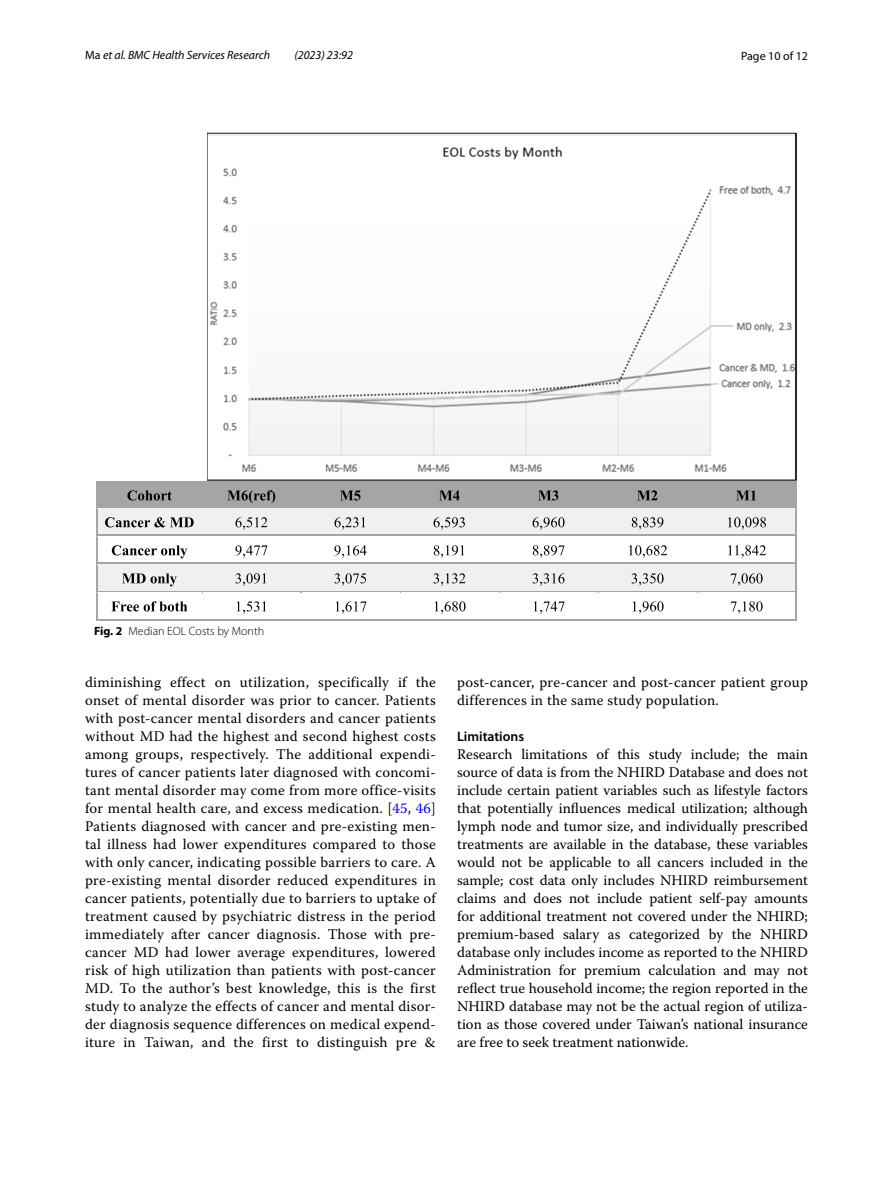
<style>
.page{position:relative;width:893px;height:1187px;background:#fff}
.page>*{position:absolute;margin:0;border:0;box-sizing:border-box;transform-origin:0 0}
.t1{font:14.7px/18px "Warnock Pro";letter-spacing:.02em;color:#000;text-align:justify}
.t2{font:600 13.8px "Myriad Pro";color:#000}
.t3{font:italic 12px "Myriad Pro";color:#000}
.t4{font:300 12px "Myriad Pro";color:#000}
.t5{font:12px "Myriad Pro";color:#000}
.s1{font-style:normal}
.s2{font-weight:700}
.s3{color:#00f}
</style>
<div class="page">
<div style="left:98px;top:483px;width:103px;height:24px;background:#a5a5a5"></div>
<svg style="left:127px;top:490px;width:45px;height:10px"></svg>
<div style="left:203px;top:483px;width:97px;height:24px;background:#a5a5a5"></div>
<svg style="left:227px;top:490px;width:48px;height:13px"></svg>
<div style="left:302px;top:483px;width:97px;height:24px;background:#a5a5a5"></div>
<svg style="left:340px;top:490px;width:21px;height:10px"></svg>
<div style="left:401px;top:483px;width:97px;height:24px;background:#a5a5a5"></div>
<svg style="left:439px;top:490px;width:20px;height:10px"></svg>
<div style="left:500px;top:483px;width:97px;height:24px;background:#a5a5a5"></div>
<svg style="left:538px;top:490px;width:20px;height:10px"></svg>
<div style="left:599px;top:483px;width:97px;height:24px;background:#a5a5a5"></div>
<svg style="left:637px;top:490px;width:20px;height:10px"></svg>
<div style="left:698px;top:483px;width:97px;height:24px;background:#a5a5a5"></div>
<svg style="left:736px;top:490px;width:19px;height:10px"></svg>
<hr style="left:96px;top:481px;width:106px;height:1px;background:#a5a5a5">
<hr style="left:97px;top:482px;width:106px;height:1px;background:#a5a5a5">
<hr style="left:202px;top:481px;width:99px;height:1px;background:#a5a5a5">
<hr style="left:203px;top:482px;width:99px;height:1px;background:#a5a5a5">
<hr style="left:301px;top:481px;width:99px;height:1px;background:#a5a5a5">
<hr style="left:302px;top:482px;width:99px;height:1px;background:#a5a5a5">
<hr style="left:400px;top:481px;width:99px;height:1px;background:#a5a5a5">
<hr style="left:401px;top:482px;width:99px;height:1px;background:#a5a5a5">
<hr style="left:499px;top:481px;width:99px;height:1px;background:#a5a5a5">
<hr style="left:500px;top:482px;width:99px;height:1px;background:#a5a5a5">
<hr style="left:598px;top:481px;width:99px;height:1px;background:#a5a5a5">
<hr style="left:599px;top:482px;width:99px;height:1px;background:#a5a5a5">
<hr style="left:697px;top:481px;width:98px;height:1px;background:#a5a5a5">
<hr style="left:698px;top:482px;width:97px;height:1px;background:#a5a5a5">
<hr style="left:795px;top:483px;width:2px;height:24px;background:#a5a5a5">
<div style="left:97px;top:508px;width:105px;height:27px;background:#f0f0f0"></div>
<svg style="left:105px;top:517px;width:89px;height:10px"></svg>
<div style="left:202px;top:508px;width:99px;height:27px;background:#f0f0f0"></div>
<svg style="left:235px;top:517px;width:32px;height:12px"></svg>
<div style="left:301px;top:508px;width:99px;height:27px;background:#f0f0f0"></div>
<svg style="left:334px;top:517px;width:31px;height:12px"></svg>
<div style="left:400px;top:508px;width:99px;height:27px;background:#f0f0f0"></div>
<svg style="left:433px;top:517px;width:32px;height:12px"></svg>
<div style="left:499px;top:508px;width:99px;height:27px;background:#f0f0f0"></div>
<svg style="left:533px;top:517px;width:32px;height:12px"></svg>
<div style="left:598px;top:508px;width:99px;height:27px;background:#f0f0f0"></div>
<svg style="left:632px;top:517px;width:31px;height:12px"></svg>
<div style="left:697px;top:508px;width:98px;height:27px;background:#f0f0f0"></div>
<svg style="left:728px;top:517px;width:38px;height:12px"></svg>
<hr style="left:97px;top:507px;width:105px;height:1px;background:#a5a5a5">
<hr style="left:202px;top:507px;width:99px;height:1px;background:#a5a5a5">
<hr style="left:301px;top:507px;width:99px;height:1px;background:#a5a5a5">
<hr style="left:400px;top:507px;width:99px;height:1px;background:#a5a5a5">
<hr style="left:499px;top:507px;width:99px;height:1px;background:#a5a5a5">
<hr style="left:598px;top:507px;width:99px;height:1px;background:#a5a5a5">
<hr style="left:697px;top:507px;width:98px;height:1px;background:#a5a5a5">
<hr style="left:795px;top:509px;width:2px;height:26px;background:#a5a5a5">
<svg style="left:112px;top:545px;width:75px;height:13px"></svg>
<svg style="left:235px;top:545px;width:32px;height:12px"></svg>
<svg style="left:334px;top:545px;width:33px;height:12px"></svg>
<svg style="left:434px;top:545px;width:30px;height:12px"></svg>
<svg style="left:533px;top:545px;width:31px;height:12px"></svg>
<svg style="left:629px;top:545px;width:38px;height:12px"></svg>
<svg style="left:728px;top:545px;width:38px;height:12px"></svg>
<hr style="left:97px;top:535px;width:105px;height:1px;background:#a5a5a5">
<hr style="left:202px;top:535px;width:99px;height:1px;background:#a5a5a5">
<hr style="left:301px;top:535px;width:99px;height:1px;background:#a5a5a5">
<hr style="left:400px;top:535px;width:99px;height:1px;background:#a5a5a5">
<hr style="left:499px;top:535px;width:99px;height:1px;background:#a5a5a5">
<hr style="left:598px;top:535px;width:99px;height:1px;background:#a5a5a5">
<hr style="left:697px;top:535px;width:98px;height:1px;background:#a5a5a5">
<hr style="left:795px;top:537px;width:2px;height:26px;background:#a5a5a5">
<div style="left:97px;top:564px;width:105px;height:27px;background:#f0f0f0"></div>
<svg style="left:122px;top:573px;width:55px;height:13px"></svg>
<div style="left:202px;top:564px;width:99px;height:27px;background:#f0f0f0"></div>
<svg style="left:235px;top:573px;width:31px;height:12px"></svg>
<div style="left:301px;top:564px;width:99px;height:27px;background:#f0f0f0"></div>
<svg style="left:334px;top:573px;width:32px;height:12px"></svg>
<div style="left:400px;top:564px;width:99px;height:27px;background:#f0f0f0"></div>
<svg style="left:433px;top:573px;width:32px;height:12px"></svg>
<div style="left:499px;top:564px;width:99px;height:27px;background:#f0f0f0"></div>
<svg style="left:532px;top:573px;width:32px;height:12px"></svg>
<div style="left:598px;top:564px;width:99px;height:27px;background:#f0f0f0"></div>
<svg style="left:631px;top:573px;width:33px;height:12px"></svg>
<div style="left:697px;top:564px;width:98px;height:27px;background:#f0f0f0"></div>
<svg style="left:730px;top:573px;width:33px;height:12px"></svg>
<hr style="left:97px;top:563px;width:105px;height:1px;background:#a5a5a5">
<hr style="left:202px;top:563px;width:99px;height:1px;background:#a5a5a5">
<hr style="left:301px;top:563px;width:99px;height:1px;background:#a5a5a5">
<hr style="left:400px;top:563px;width:99px;height:1px;background:#a5a5a5">
<hr style="left:499px;top:563px;width:99px;height:1px;background:#a5a5a5">
<hr style="left:598px;top:563px;width:99px;height:1px;background:#a5a5a5">
<hr style="left:697px;top:563px;width:98px;height:1px;background:#a5a5a5">
<hr style="left:795px;top:565px;width:2px;height:26px;background:#a5a5a5">
<svg style="left:111px;top:601px;width:76px;height:10px"></svg>
<svg style="left:237px;top:601px;width:29px;height:12px"></svg>
<svg style="left:336px;top:601px;width:30px;height:12px"></svg>
<svg style="left:435px;top:601px;width:31px;height:12px"></svg>
<svg style="left:534px;top:601px;width:30px;height:12px"></svg>
<svg style="left:633px;top:601px;width:31px;height:12px"></svg>
<svg style="left:730px;top:601px;width:33px;height:12px"></svg>
<hr style="left:97px;top:591px;width:105px;height:1px;background:#a5a5a5">
<hr style="left:202px;top:591px;width:99px;height:1px;background:#a5a5a5">
<hr style="left:301px;top:591px;width:99px;height:1px;background:#a5a5a5">
<hr style="left:400px;top:591px;width:99px;height:1px;background:#a5a5a5">
<hr style="left:499px;top:591px;width:99px;height:1px;background:#a5a5a5">
<hr style="left:598px;top:591px;width:99px;height:1px;background:#a5a5a5">
<hr style="left:697px;top:591px;width:98px;height:1px;background:#a5a5a5">
<svg style="left:96px;top:482px;width:1px;height:137px"></svg>
<hr style="left:96px;top:619px;width:106px;height:1px;background:#a5a5a5">
<hr style="left:201px;top:619px;width:100px;height:1px;background:#a5a5a5">
<hr style="left:300px;top:619px;width:100px;height:1px;background:#a5a5a5">
<hr style="left:399px;top:619px;width:100px;height:1px;background:#a5a5a5">
<hr style="left:498px;top:619px;width:100px;height:1px;background:#a5a5a5">
<hr style="left:598px;top:619px;width:99px;height:1px;background:#a5a5a5">
<hr style="left:696px;top:619px;width:99px;height:1px;background:#a5a5a5">
<hr style="left:795px;top:593px;width:2px;height:27px;background:#a5a5a5">
<img style="left:207px;top:133px;width:590px;height:347px">
<p class="t3" style="left:85px;top:48px;width:187px"><span class="s1">Ma</span> et al. BMC Health Services Research</p>
<p class="t3" style="left:294px;top:48px;width:60px">(2023) 23:92</p>
<p class="t5" style="left:741px;top:48px;width:68px">Page 10 of 12</p>
<p class="t4" style="left:94px;top:624px;width:172px"><span class="s2">Fig. 2</span> Median EOL Costs by Month</p>
<p class="t1" style="left:85px;top:672px;width:352px">diminishing effect on utilization, specifically if the onset of mental disorder was prior to cancer. Patients with post-cancer mental disorders and cancer patients without MD had the highest and second highest costs among groups, respectively. The additional expendi&shy;tures of cancer patients later diagnosed with concomi&shy;tant mental disorder may come from more office-visits for mental health care, and excess medication. [<span class="s3">45</span>, <span class="s3">46</span>] Patients diagnosed with cancer and pre-existing men&shy;tal illness had lower expenditures compared to those with only cancer, indicating possible barriers to care. A pre-existing mental disorder reduced expenditures in cancer patients, potentially due to barriers to uptake of treatment caused by psychiatric distress in the period immediately after cancer diagnosis. Those with pre&shy;cancer MD had lower average expenditures, lowered risk of high utilization than patients with post-cancer MD. To the author’s best knowledge, this is the first study to analyze the effects of cancer and mental disor&shy;der diagnosis sequence differences on medical expend&shy;iture in Taiwan, and the first to distinguish pre &amp;</p>
<p class="t1" style="left:457px;top:672px;width:352px">post-cancer, pre-cancer and post-cancer patient group differences in the same study population.</p>
<p class="t2" style="left:457px;top:727px;width:69px">Limitations</p>
<p class="t1" style="left:457px;top:744px;width:352px">Research limitations of this study include; the main source of data is from the NHIRD Database and does not include certain patient variables such as lifestyle factors that potentially influences medical utilization; although lymph node and tumor size, and individually prescribed treatments are available in the database, these variables would not be applicable to all cancers included in the sample; cost data only includes NHIRD reimbursement claims and does not include patient self-pay amounts for additional treatment not covered under the NHIRD; premium-based salary as categorized by the NHIRD database only includes income as reported to the NHIRD Administration for premium calculation and may not reflect true household income; the region reported in the NHIRD database may not be the actual region of utiliza&shy;tion as those covered under Taiwan’s national insurance are free to seek treatment nationwide.</p>
</div>
